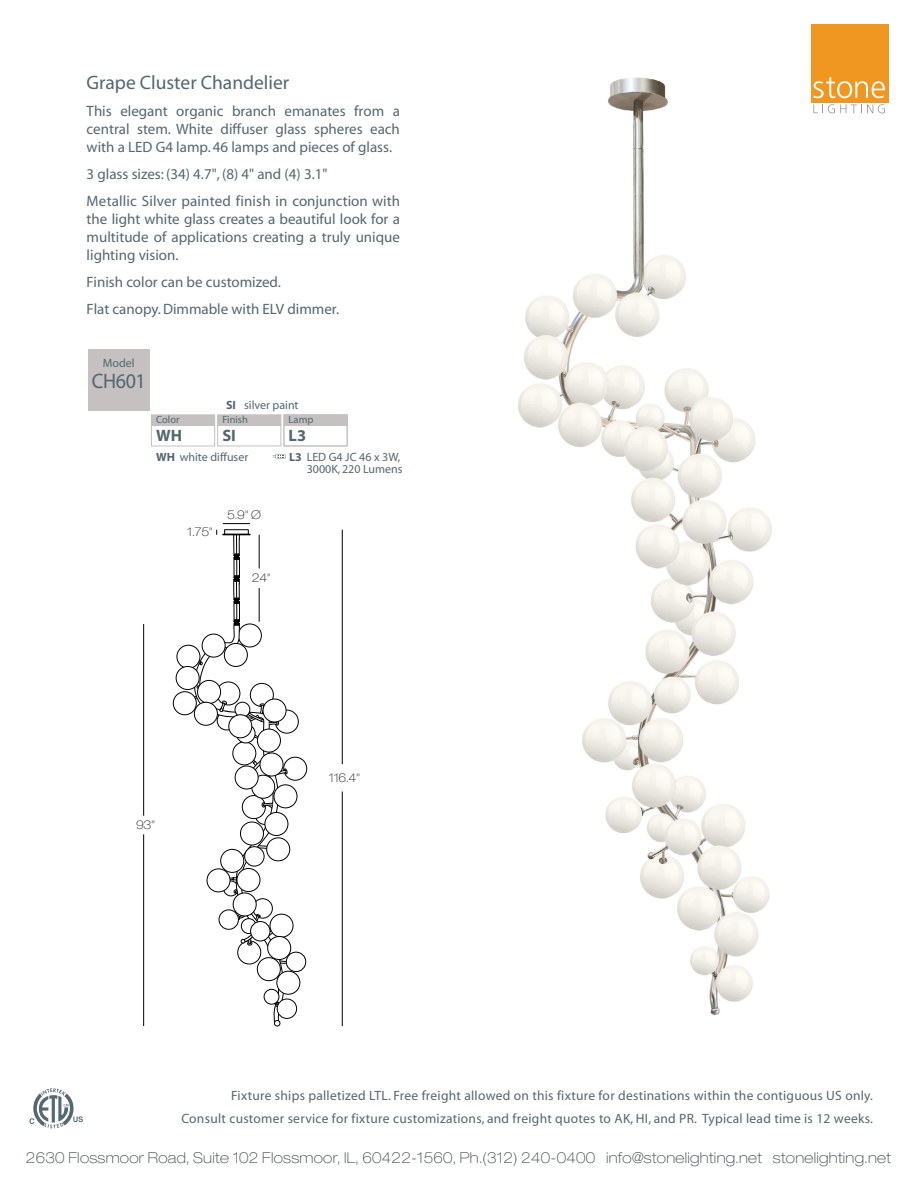
<style>
.page{position:relative;width:918px;height:1188px;background:#fff}
.page>*{position:absolute;margin:0;border:0;box-sizing:border-box;transform-origin:0 0}
.t1{font:21px "Myriad";letter-spacing:-.02em;color:#54666f;scale:.95 1}
.t2{font:19.5px "Myriad";color:#54666f}
.t3{font:700 16.5px "Myriad";color:#54666f}
.t4{font:15px/18px "Myriad";color:#54666f;text-align:justify}
.t5{font:100 expanded 15px "Helvetica Neue LT Std";letter-spacing:.02em;color:#3f474c}
.t6{font:13.5px/22.5px "Myriad";letter-spacing:.02em;color:#54666f;text-align:right}
.t7{font:12px/12px "Myriad";color:#54666f;text-align:right}
.t8{font:100 expanded 12px "Helvetica Neue LT Std";letter-spacing:-.02em;color:#231f20}
.t9{font:10.5px "Myriad";color:#54666f}
.s1{font-weight:700}
</style>
<div class="page">
<div style="left:283px;top:757px;width:24px;height:24px;border:1px solid #000;border-radius:50%"></div>
<div style="left:224px;top:529px;width:25px;height:6px;border:1px solid #000"></div>
<div style="left:177px;top:645px;width:23px;height:24px;border:1px solid #000;border-radius:50%"></div>
<div style="left:176px;top:666px;width:23px;height:24px;background:#fff;border-radius:50%"></div>
<div style="left:176px;top:666px;width:24px;height:24px;border:1px solid #000;border-radius:50%"></div>
<div style="left:173px;top:691px;width:24px;height:24px;border:1px solid #000;border-radius:50%"></div>
<div style="left:275px;top:710px;width:24px;height:24px;border:1px solid #000;border-radius:50%"></div>
<div style="left:267px;top:838px;width:23px;height:23px;background:#323232;border-radius:50%"></div>
<div style="left:266px;top:837px;width:24px;height:24px;border:1px solid #000;border-radius:50%"></div>
<div style="left:274px;top:784px;width:23px;height:24px;border:1px solid #000;border-radius:50%"></div>
<div style="left:286px;top:952px;width:20px;height:20px;border:1px solid #000;border-radius:50%"></div>
<div style="left:277px;top:999px;width:20px;height:20px;border:1px solid #000;border-radius:50%"></div>
<div style="left:270px;top:914px;width:23px;height:24px;border:1px solid #000;border-radius:50%"></div>
<div style="left:267px;top:936px;width:24px;height:24px;border:1px solid #000;border-radius:50%"></div>
<div style="left:276px;top:971px;width:24px;height:24px;border:1px solid #000;border-radius:50%"></div>
<img style="left:518px;top:77px;width:297px;height:939px">
<svg style="left:813px;top:104px;width:72px;height:9px"></svg>
<div style="left:811px;top:24px;width:78px;height:78px;background:#ef9720"></div>
<svg style="left:813px;top:77px;width:72px;height:21px"></svg>
<div style="left:151px;top:415px;width:64px;height:31px;border:1px solid #c4c1c0"></div>
<div style="left:151px;top:415px;width:64px;height:10px;background:#c4c1c0"></div>
<div style="left:88px;top:350px;width:61px;height:61px;background:#c4c1c0"></div>
<div style="left:217px;top:414px;width:64px;height:32px;border:1px solid #c4c1c0"></div>
<div style="left:284px;top:414px;width:64px;height:32px;border:1px solid #c4c1c0"></div>
<div style="left:218px;top:415px;width:63px;height:10px;background:#c4c1c0"></div>
<div style="left:284px;top:415px;width:63px;height:10px;background:#c4c1c0"></div>
<div style="left:284px;top:415px;width:64px;height:31px;border:1px solid #c4c1c0"></div>
<svg style="left:273px;top:454px;width:12px;height:5px"></svg>
<hr style="left:342px;top:792px;width:1px;height:234px;background:#000">
<hr style="left:342px;top:530px;width:1px;height:234px;background:#000">
<hr style="left:143px;top:624px;width:1px;height:192px;background:#000">
<hr style="left:143px;top:834px;width:1px;height:192px;background:#000">
<svg style="left:223px;top:523px;width:27px;height:1px"></svg>
<svg style="left:193px;top:530px;width:96px;height:496px"></svg>
<svg style="left:30px;top:1088px;width:53px;height:40px"></svg>
<h2 class="t2" style="left:87px;top:72px;width:204px">Grape Cluster Chandelier</h2>
<p class="t4" style="left:87px;top:102px;width:315px">This elegant organic branch emanates from a central stem. White diffuser glass spheres each with a LED G4 lamp. 46 lamps and pieces of glass.</p>
<p class="t4" style="left:87px;top:161px;width:315px;line-height:27px">3 glass sizes: (34) 4.7", (8) 4" and (4) 3.1"<br>Metallic Silver painted finish in conjunction with</p>
<p class="t4" style="left:87px;top:210px;width:315px">the light white glass creates a beautiful look for a multitude of applications creating a truly unique lighting vision.</p>
<p class="t4" style="left:87px;top:269px;width:254px;line-height:27px">Finish color can be customized.<br>Flat canopy. Dimmable with ELV dimmer.</p>
<p class="t7" style="left:103px;top:357px;width:33px">Model</p>
<h1 class="t1" style="left:92px;top:370px;width:58px">CH601</h1>
<p class="t7" style="left:226px;top:399px;width:74px"><span class="s1">SI</span> silver paint</p>
<p class="t3" style="left:222px;top:427px;width:15px">SI</p>
<p class="t9" style="left:222px;top:414px;width:27px">Finish</p>
<p class="t9" style="left:289px;top:414px;width:26px">Lamp</p>
<p class="t3" style="left:289px;top:427px;width:19px">L3</p>
<p class="t7" style="left:289px;top:451px;width:115px"><span class="s1">L3</span> LED G4 JC 46 x 3W,<br>3000K, 220 Lumens</p>
<p class="t9" style="left:156px;top:414px;width:25px">Color</p>
<p class="t3" style="left:156px;top:427px;width:28px">WH</p>
<p class="t7" style="left:156px;top:451px;width:94px"><span class="s1">WH</span> white diffuser</p>
<p class="t8" style="left:187px;top:525px;width:27px">1.75"</p>
<p class="t8" style="left:227px;top:508px;width:35px">5.9" Ø</p>
<p class="t8" style="left:252px;top:571px;width:21px">24"</p>
<p class="t8" style="left:329px;top:770px;width:33px">116.4"</p>
<p class="t8" style="left:136px;top:817px;width:21px">93"</p>
<p class="t6" style="left:181px;top:1085px;width:693px">Fixture ships palletized LTL. Free freight allowed on this fixture for destinations within the contiguous US only.<br>Consult customer service for fixture customizations, and freight quotes to AK, HI, and PR. Typical lead time is 12 weeks.</p>
<p class="t5" style="left:26px;top:1149px;width:866px">2630 Flossmoor Road, Suite 102 Flossmoor, IL, 60422-1560, Ph.(312) 240-0400 info@stonelighting.net stonelighting.net</p>
</div>
